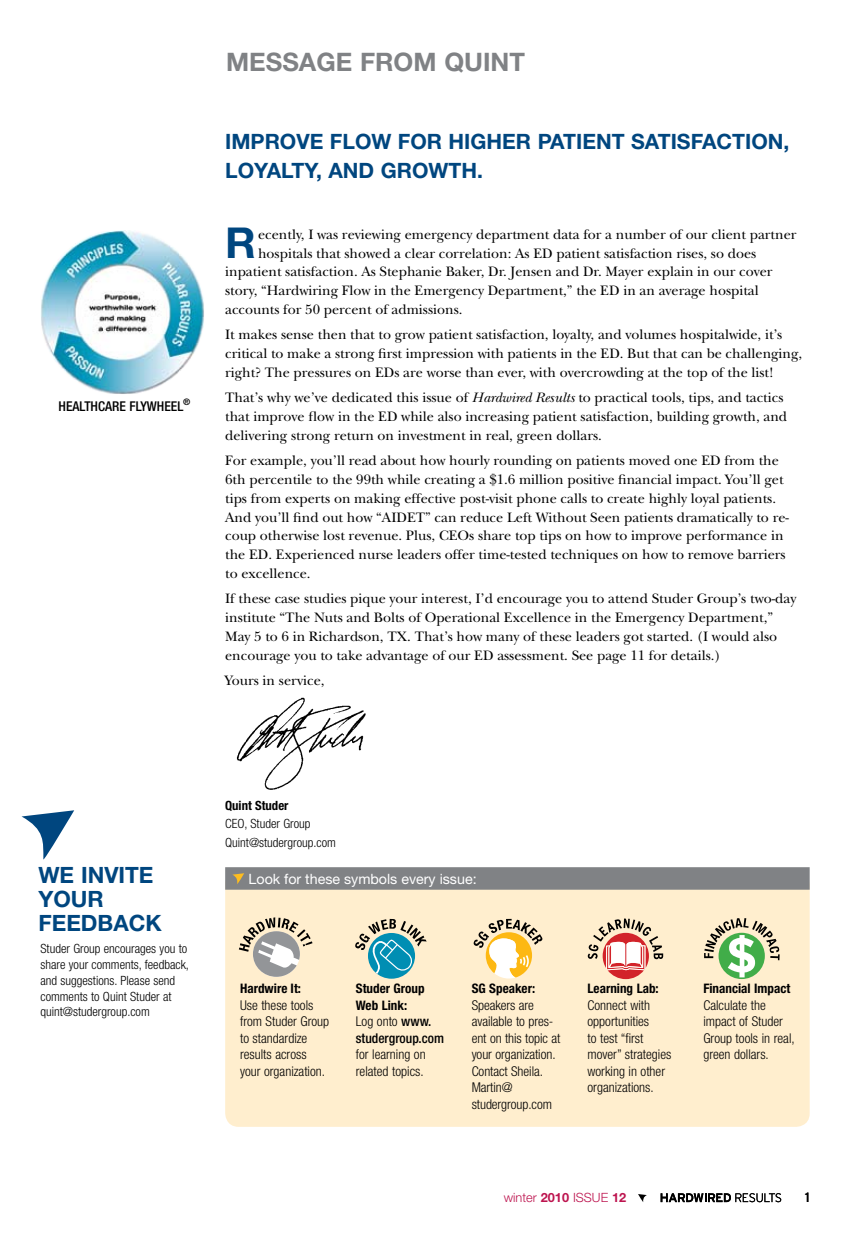
<style>
.page{position:relative;width:864px;height:1242px;background:#fff}
.page>*{position:absolute;margin:0;border:0;box-sizing:border-box;transform-origin:0 0}
.t1{font:700 42.6px "Helvetica Neue LT Std";color:#00467f}
.t2{font:700 25.5px "Helvetica Neue LT Std";color:#808285}
.t3{font:700 22.5px/24px "Helvetica Neue LT Std";color:#00467f}
.t4{font:700 21.15px "Helvetica Neue LT Std";color:#00467f}
.t5{font:14.25px/18.8px "New Baskerville Std";color:#000}
.t6{font:14.25px "Helvetica Neue LT Std";color:#fff}
.t7{font:300 condensed 13.5px/16.5px "Helvetica Neue LT Std";color:#000}
.t8{font:500 condensed 13.5px/16.5px "Helvetica Neue LT Std";color:#000}
.t9{font:13.5px "Interstate";color:#000}
.t10{font:700 condensed 13.2px/16.2px "Helvetica Neue LT Std";color:#000}
.t11{font:300 condensed 12.75px/15.8px "Helvetica Neue LT Std";color:#000}
.t12{font:300 12.75px "Helvetica Neue LT Std";color:#bd144f}
.t13{font:700 condensed 12.75px "Helvetica Neue LT Std";color:#000}
.s1{font-style:italic}
.s2{font-weight:300}
.s3{font-weight:700}
</style>
<div class="page">
<svg style="left:638px;top:1194px;width:9px;height:8px"></svg>
<svg style="left:661px;top:1193px;width:120px;height:9px"></svg>
<img style="left:41px;top:230px;width:163px;height:164px">
<div style="left:225px;top:872px;width:585px;height:255px;background:#ffeece;border-radius:14px"></div>
<div style="left:225px;top:867px;width:585px;height:23px;background:#808285"></div>
<svg style="left:232px;top:873px;width:12px;height:11px"></svg>
<svg style="left:239px;top:917px;width:74px;height:60px"></svg>
<svg style="left:368px;top:933px;width:47px;height:46px"></svg>
<svg style="left:355px;top:919px;width:72px;height:55px"></svg>
<svg style="left:473px;top:919px;width:70px;height:60px"></svg>
<svg style="left:588px;top:919px;width:75px;height:60px"></svg>
<svg style="left:704px;top:918px;width:76px;height:61px"></svg>
<svg style="left:22px;top:810px;width:52px;height:50px"></svg>
<img style="left:236px;top:697px;width:130px;height:93px">
<p class="t8" style="left:59px;top:398px;width:133px">HEALTHCARE FLYWHEEL<sup>®</sup></p>
<h2 class="t2" style="left:226px;top:46px;width:300px">MESSAGE FROM QUINT</h2>
<h3 class="t4" style="left:225px;top:128px;width:55px">IMPROVE</h3>
<h3 class="t4" style="left:330px;top:128px;width:16px">FLOW</h3>
<h3 class="t4" style="left:398px;top:128px;width:16px">FOR</h3>
<h3 class="t4" style="left:449px;top:128px;width:115px">HIGHER PATIENT</h3>
<h3 class="t4" style="left:631px;top:128px;width:14px">SATISFACTION</h3>
<h3 class="t4" style="left:783px;top:128px;width:7px">,</h3>
<h3 class="t4" style="left:225px;top:158px;width:15px">LOYALTY</h3>
<h3 class="t4" style="left:316px;top:158px;width:29px">, AND</h3>
<h3 class="t4" style="left:381px;top:158px;width:17px">GROWT</h3>
<h3 class="t4" style="left:461px;top:158px;width:23px">H.</h3>
<h1 class="t1" style="left:225px;top:216px;width:32px">R</h1>
<p class="t5" style="left:258px;top:225px;width:540px">ecently, I was reviewing emergency department data for a number of our client partner</p>
<p class="t5" style="left:258px;top:244px;width:500px">hospitals that showed a clear correlation: As ED patient satisfaction rises, so does</p>
<p class="t5" style="left:225px;top:263px;width:549px">inpatient satisfaction. As Stephanie Baker, Dr. Jensen and Dr. Mayer explain in our cover</p>
<p class="t5" style="left:225px;top:281px;width:535px">story, “Hardwiring Flow in the Emergency Department,” the ED in an average hospital</p>
<p class="t5" style="left:225px;top:300px;width:239px">accounts for 50 percent of admissions.</p>
<p class="t5" style="left:225px;top:326px;width:579px">It makes sense then that to grow patient satisfaction, loyalty, and volumes hospitalwide, it’s critical to make a strong first impression with patients in the ED. But that can be challenging, right? The pressures on EDs are worse than ever, with overcrowding at the top of the list!</p>
<p class="t5" style="left:225px;top:389px;width:564px">That’s why we’ve dedicated this issue of <span class="s1">Hardwired Results</span> to practical tools, tips, and tactics that improve flow in the ED while also increasing patient satisfaction, building growth, and delivering strong return on investment in real, green dollars.</p>
<p class="t5" style="left:225px;top:452px;width:565px">For example, you’ll read about how hourly rounding on patients moved one ED from the 6th percentile to the 99th while creating a $1.6 million positive financial impact. You’ll get tips from experts on making effective post-visit phone calls to create highly loyal patients.<br>And you’ll find out how “AIDET” can reduce Left Without Seen patients dramatically to re&shy;coup otherwise lost revenue. Plus, CEOs share top tips on how to improve performance in the ED. Experienced nurse leaders offer time-tested techniques on how to remove barriers to excellence.</p>
<p class="t5" style="left:225px;top:590px;width:573px">If these case studies pique your interest, I’d encourage you to attend Studer Group’s two-day institute “The Nuts and Bolts of Operational Excellence in the Emergency Department,” May 5 to 6 in Richardson, TX. That’s how many of these leaders got started. (I would also encourage you to take advantage of our ED assessment. See page 11 for details.)</p>
<p class="t5" style="left:225px;top:671px;width:101px">Yours in service,</p>
<h3 class="t3" style="left:38px;top:863px;width:125px">WE INVITE<br>YOUR<br>FEEDBACK</h3>
<p class="t11" style="left:40px;top:941px;width:150px">Studer Group encourages you to share your comments, feedback, and suggestions. Please send comments to Quint Studer at quint@studergroup.com</p>
<p class="t13" style="left:225px;top:797px;width:65px">Quint Studer</p>
<p class="t11" style="left:225px;top:814px;width:112px;line-height:18.8px">CEO, Studer Group<br>Quint@studergroup.com</p>
<p class="t6" style="left:249px;top:871px;width:230px">Look for these symbols every issue:</p>
<p class="t10" style="left:240px;top:980px;width:62px">Hardwire It:</p>
<p class="t7" style="left:240px;top:997px;width:91px">Use these tools from Studer Group to standardize results across your organization.</p>
<p class="t10" style="left:356px;top:980px;width:70px">Studer Group<br>Web Link:</p>
<p class="t8" style="left:356px;top:1013px;width:90px"><span class="s2">Log onto</span> www. studergroup.com</p>
<p class="t7" style="left:356px;top:1046px;width:71px">for learning on related topics.</p>
<p class="t10" style="left:472px;top:980px;width:65px">SG Speaker:</p>
<p class="t7" style="left:472px;top:997px;width:90px">Speakers are available to pres&shy;ent on this topic at your organization.<br>Contact Sheila.<br>Martin@ studergroup.com</p>
<p class="t10" style="left:588px;top:980px;width:73px">Learning Lab:</p>
<p class="t7" style="left:588px;top:997px;width:85px">Connect with opportunities<br>to test “first mover” strategies working in other organizations.</p>
<p class="t12" style="left:504px;top:1190px;width:124px">winter <span class="s3">2010</span> ISSUE <span class="s3">12</span></p>
<p class="t10" style="left:703px;top:980px;width:88px">Financial Impact</p>
<p class="t7" style="left:703px;top:997px;width:93px">Calculate the impact of Studer<br>Group tools in real, green dollars.</p>
<p class="t9" style="left:805px;top:1190px;width:6px">1</p>
</div>
